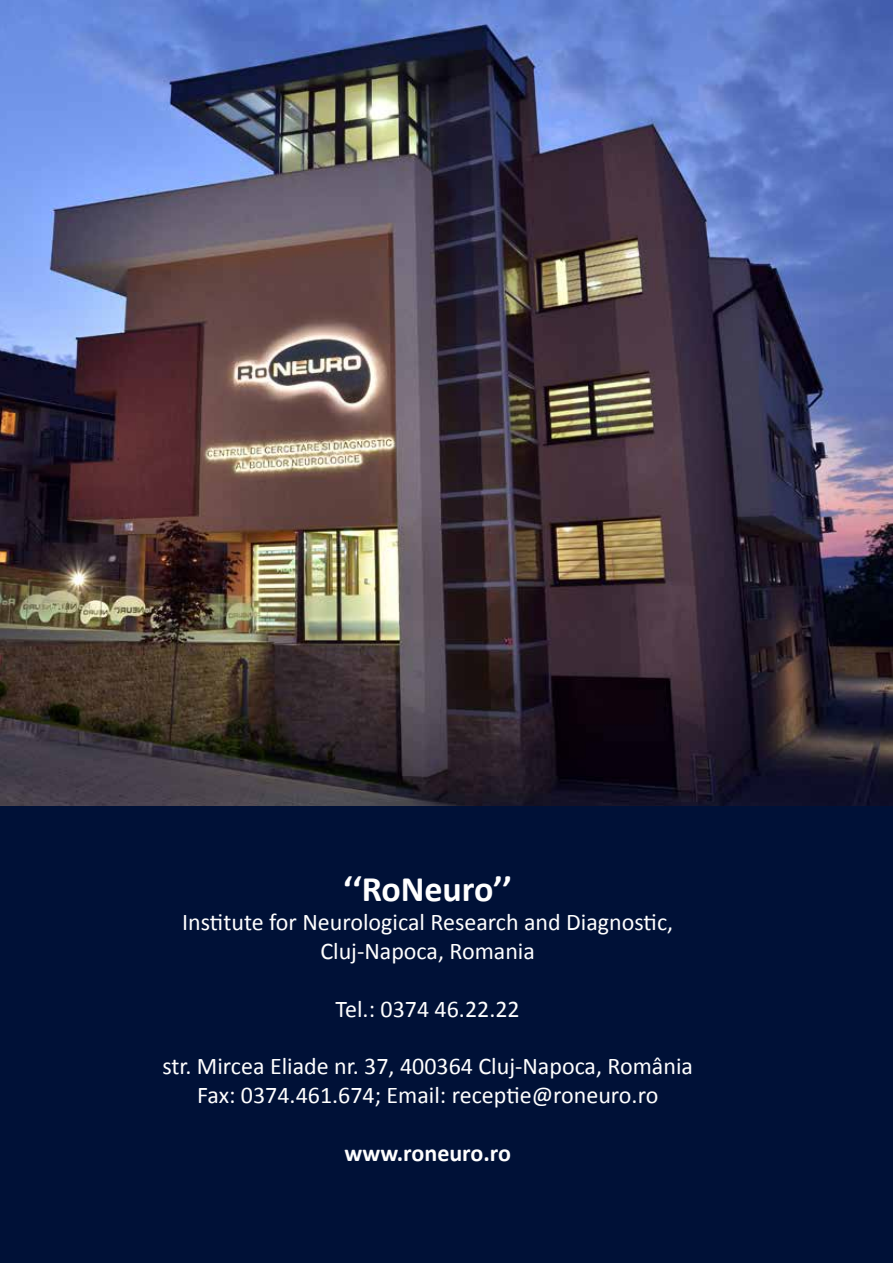
<style>
.page{position:relative;width:893px;height:1263px;background:#fff}
.page>*{position:absolute;margin:0;border:0;box-sizing:border-box;transform-origin:0 0}
.t1{font:700 36px "Calibri";color:#fff}
.t2{font:24px/28.8px "Calibri";color:#fff;text-align:center}
.t3{font:700 24px "Calibri";color:#fff}
</style>
<div class="page">
<img style="left:0;top:0;width:893px;height:806px">
<div style="left:0;top:806px;width:893px;height:457px;background:#001137"></div>
<h1 class="t1" style="left:343px;top:866px;width:171px">‘‘RoNeuro’’</h1>
<p class="t2" style="left:182px;top:908px;width:492px">Institute for Neurological Research and Diagnostic,<br>Cluj-Napoca, Romania</p>
<p class="t2" style="left:336px;top:994px;width:186px">Tel.: 0374 46.22.22</p>
<p class="t2" style="left:162px;top:1052px;width:532px">str. Mircea Eliade nr. 37, 400364 Cluj-Napoca, România<br>Fax: 0374.461.674; Email: receptie@roneuro.ro</p>
<p class="t3" style="left:344px;top:1137px;width:168px">www.roneuro.ro</p>
</div>
